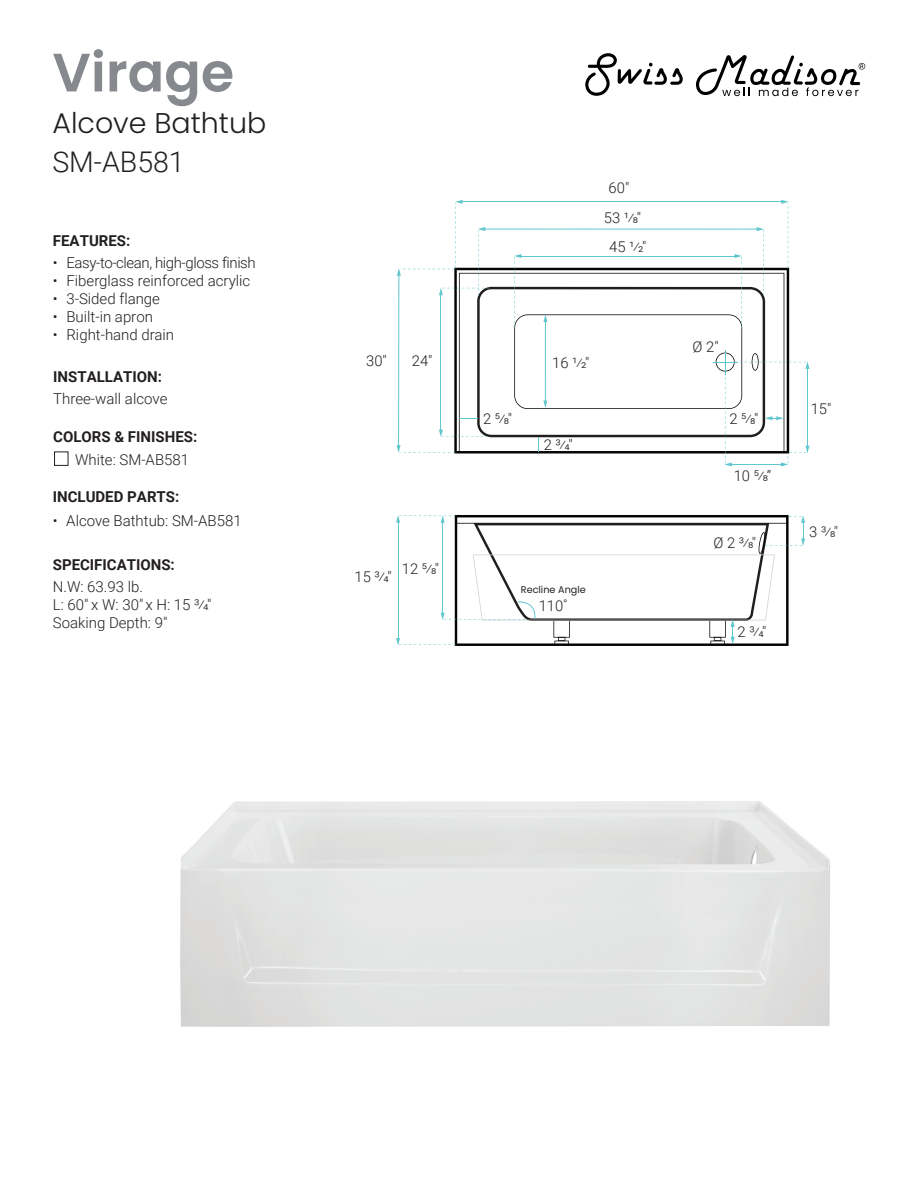
<style>
.page{position:relative;width:918px;height:1188px;background:#fff}
.page>*{position:absolute;margin:0;border:0;box-sizing:border-box;transform-origin:0 0}
.t1{font:600 54px "Poppins";color:#86898d}
.t2{font:300 28.5px "Poppins";color:#231f20}
.t3{font:300 28.5px "Roboto";color:#231f20}
.t4{font:300 15px/18px "Roboto";color:#231f20}
.t5{font:700 15px "Roboto";color:#231f20}
.t6{font:300 15px "Roboto";letter-spacing:-.025em;color:#231f20}
.t7{font:300 14.85px "Roboto";color:#211e1e}
.t8{font:9.6px "Poppins";color:#211e1e}
</style>
<div class="page">
<svg style="left:585px;top:53px;width:98px;height:43px"></svg>
<svg style="left:696px;top:55px;width:169px;height:41px"></svg>
<div style="left:54px;top:452px;width:14px;height:14px;border:1px solid #231f20"></div>
<svg style="left:397px;top:200px;width:412px;height:266px"></svg>
<svg style="left:396px;top:515px;width:409px;height:131px"></svg>
<h1 class="t1" style="left:52px;top:41px;width:183px">Virage</h1>
<h2 class="t2" style="left:52px;top:106px;width:215px">Alcove Bathtub</h2>
<h2 class="t3" style="left:52px;top:142px;width:134px">SM-AB581</h2>
<p class="t5" style="left:53px;top:230px;width:79px">FEATURES:</p>
<p class="t6" style="left:53px;top:252px;width:204px">• Easy-to-clean, high-gloss finish</p>
<p class="t4" style="left:53px;top:271px;width:199px">• Fiberglass reinforced acrylic</p>
<p class="t4" style="left:53px;top:289px;width:109px">• 3-Sided flange</p>
<p class="t4" style="left:53px;top:307px;width:102px">• Built-in apron</p>
<p class="t4" style="left:53px;top:325px;width:123px">• Right-hand drain</p>
<p class="t5" style="left:53px;top:366px;width:110px">INSTALLATION:</p>
<p class="t4" style="left:53px;top:389px;width:116px">Three-wall alcove</p>
<p class="t5" style="left:53px;top:427px;width:146px">COLORS &amp; FINISHES:</p>
<p class="t4" style="left:75px;top:450px;width:116px">White: SM-AB581</p>
<p class="t5" style="left:53px;top:486px;width:128px">INCLUDED PARTS:</p>
<p class="t4" style="left:53px;top:511px;width:190px">• Alcove Bathtub: SM-AB581</p>
<p class="t5" style="left:53px;top:554px;width:124px">SPECIFICATIONS:</p>
<p class="t4" style="left:53px;top:577px;width:160px">N.W: 63.93 lb.<br>L: 60" x W: 30" x H: 15 ³⁄4"<br>Soaking Depth: 9"</p>
<p class="t7" style="left:366px;top:350px;width:22px">30"</p>
<p class="t7" style="left:412px;top:350px;width:22px">24"</p>
<p class="t7" style="left:354px;top:566px;width:39px">15 ³⁄4"</p>
<p class="t7" style="left:402px;top:558px;width:39px">12 5⁄8"</p>
<p class="t7" style="left:609px;top:178px;width:22px">60"</p>
<p class="t7" style="left:604px;top:208px;width:39px">53 ¹⁄8"</p>
<p class="t7" style="left:609px;top:236px;width:39px">45 ¹⁄2"</p>
<p class="t7" style="left:483px;top:408px;width:30px">2 5⁄8"</p>
<p class="t7" style="left:552px;top:353px;width:39px">16 ¹⁄2"</p>
<p class="t7" style="left:544px;top:434px;width:30px">2 ³⁄4"</p>
<p class="t8" style="left:521px;top:584px;width:66px">Recline Angle</p>
<p class="t7" style="left:539px;top:595px;width:31px">110˚</p>
<p class="t7" style="left:693px;top:336px;width:28px">Ø 2"</p>
<p class="t7" style="left:729px;top:408px;width:30px">2 5⁄8"</p>
<p class="t7" style="left:734px;top:465px;width:39px">10 5⁄8”</p>
<p class="t7" style="left:714px;top:532px;width:44px">Ø 2 ³⁄8"</p>
<p class="t7" style="left:738px;top:621px;width:30px">2 ³⁄4"</p>
<p class="t7" style="left:811px;top:398px;width:22px">15"</p>
<p class="t7" style="left:809px;top:522px;width:30px">3 ³⁄8"</p>
</div>
